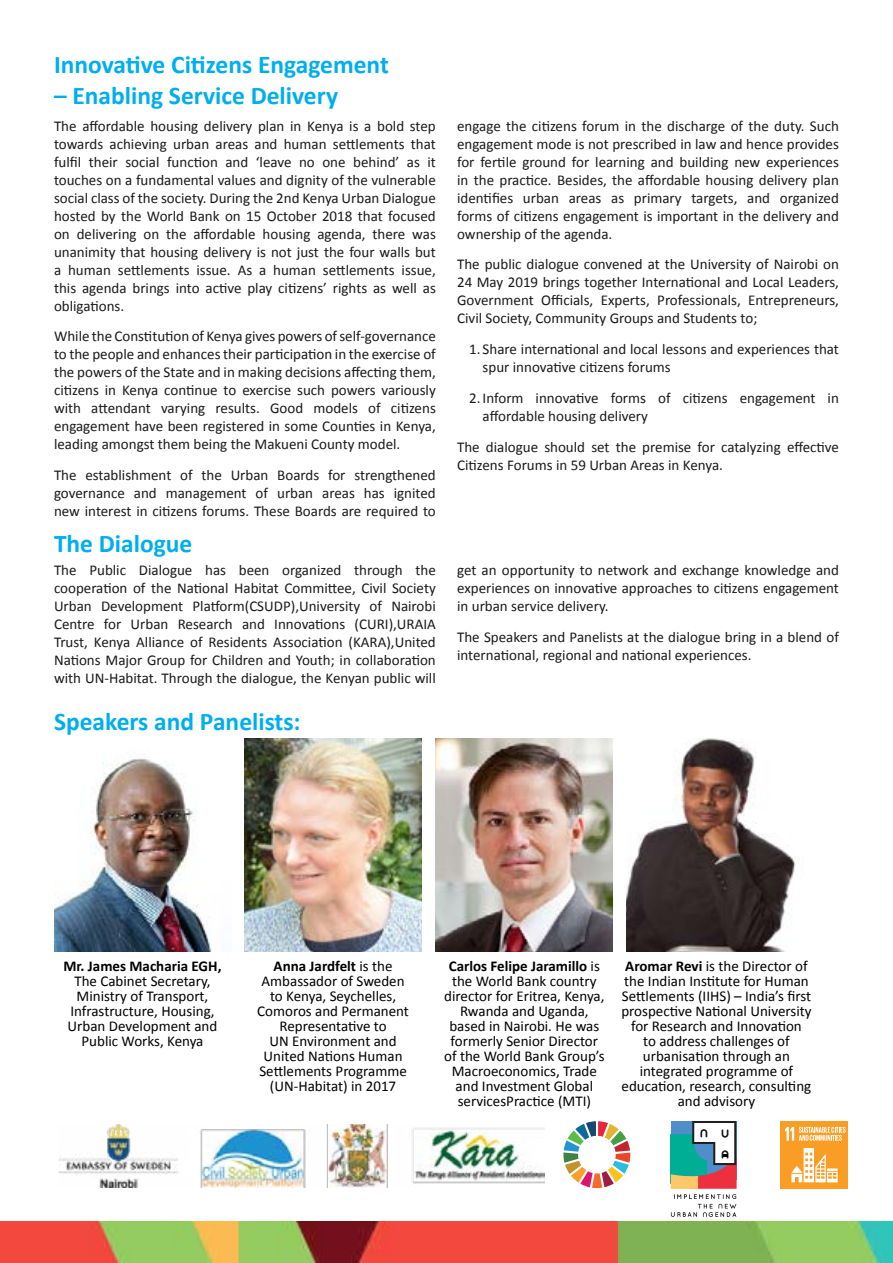
<style>
.page{position:relative;width:893px;height:1263px;background:#fff}
.page>*{position:absolute;margin:0;border:0;box-sizing:border-box;transform-origin:0 0}
.t1{font:700 25.5px "Calibri";color:#00aeef}
.t2{font:15px/18px "Calibri";color:#1a1a1a;text-align:justify}
.t3{font:15px/15px "Calibri";color:#000;text-align:center}
.t4{font:700 15px "Calibri";color:#000}
.s1{font-weight:700}
</style>
<div class="page">
<img style="left:0;top:1222px;width:893px;height:41px">
<img style="left:54px;top:758px;width:158px;height:194px">
<img style="left:245px;top:739px;width:177px;height:213px">
<img style="left:436px;top:739px;width:177px;height:213px">
<img style="left:627px;top:739px;width:169px;height:213px">
<svg style="left:671px;top:1194px;width:65px;height:23px"></svg>
<svg style="left:671px;top:1121px;width:65px;height:67px"></svg>
<svg style="left:563px;top:1121px;width:67px;height:67px"></svg>
<div style="left:780px;top:1121px;width:68px;height:68px;background:#f99d25"></div>
<svg style="left:791px;top:1148px;width:46px;height:34px"></svg>
<svg style="left:785px;top:1127px;width:61px;height:14px"></svg>
<img style="left:58px;top:1124px;width:486px;height:63px">
<h1 class="t1" style="left:54px;top:48px;width:336px">Innovative Citizens Engagement</h1>
<h1 class="t1" style="left:54px;top:79px;width:286px">– Enabling Service Delivery</h1>
<p class="t2" style="left:54px;top:117px;width:383px">The affordable housing delivery plan in Kenya is a bold step towards achieving urban areas and human settlements that fulfil their social function and ‘leave no one behind’ as it touches on a fundamental values and dignity of the vulnerable social class of the society. During the 2nd Kenya Urban Dialogue hosted by the World Bank on 15 October 2018 that focused on delivering on the affordable housing agenda, there was unanimity that housing delivery is not just the four walls but a human settlements issue. As a human settlements issue, this agenda brings into active play citizens’ rights as well as obligations.</p>
<p class="t2" style="left:54px;top:327px;width:383px">While the Constitution of Kenya gives powers of self-governance to the people and enhances their participation in the exercise of the powers of the State and in making decisions affecting them, citizens in Kenya continue to exercise such powers variously with attendant varying results. Good models of citizens engagement have been registered in some Counties in Kenya, leading amongst them being the Makueni County model.</p>
<p class="t2" style="left:54px;top:466px;width:383px">The establishment of the Urban Boards for strengthened governance and management of urban areas has ignited new interest in citizens forums. These Boards are required to</p>
<h1 class="t1" style="left:54px;top:528px;width:140px">The Dialogue</h1>
<p class="t2" style="left:457px;top:117px;width:383px">engage the citizens forum in the discharge of the duty. Such engagement mode is not prescribed in law and hence provides for fertile ground for learning and building new experiences in the practice. Besides, the affordable housing delivery plan identifies urban areas as primary targets, and organized forms of citizens engagement is important in the delivery and ownership of the agenda.</p>
<p class="t2" style="left:457px;top:255px;width:383px">The public dialogue convened at the University of Nairobi on 24 May 2019 brings together International and Local Leaders, Government Officials, Experts, Professionals, Entrepreneurs, Civil Society, Community Groups and Students to;</p>
<p class="t2" style="left:483px;top:340px;width:358px;text-indent:-13px">1. Share international and local lessons and experiences that spur innovative citizens forums</p>
<p class="t2" style="left:483px;top:389px;width:358px;text-indent:-13px">2. Inform innovative forms of citizens engagement in affordable housing delivery</p>
<p class="t2" style="left:457px;top:438px;width:383px">The dialogue should set the premise for catalyzing effective<br>Citizens Forums in 59 Urban Areas in Kenya.</p>
<p class="t2" style="left:54px;top:561px;width:383px">The Public Dialogue has been organized through the cooperation of the National Habitat Committee, Civil Society Urban Development Platform(CSUDP),University of Nairobi Centre for Urban Research and Innovations (CURI),URAIA Trust, Kenya Alliance of Residents Association (KARA),United Nations Major Group for Children and Youth; in collaboration with UN-Habitat. Through the dialogue, the Kenyan public will</p>
<p class="t2" style="left:457px;top:561px;width:383px">get an opportunity to network and exchange knowledge and experiences on innovative approaches to citizens engagement in urban service delivery.</p>
<p class="t2" style="left:457px;top:628px;width:383px">The Speakers and Panelists at the dialogue bring in a blend of international, regional and national experiences.</p>
<h1 class="t1" style="left:54px;top:706px;width:248px">Speakers and Panelists:</h1>
<p class="t4" style="left:63px;top:956px;width:160px">Mr. James Macharia EGH,</p>
<p class="t3" style="left:68px;top:974px;width:151px">The Cabinet Secretary,<br>Ministry of Transport,<br>Infrastructure, Housing,<br>Urban Development and<br>Public Works, Kenya</p>
<p class="t3" style="left:257px;top:959px;width:153px"><span class="s1">Anna Jardfelt</span> is the<br>Ambassador of Sweden to Kenya, Seychelles,<br>Comoros and Permanent<br>Representative to<br>UN Environment and<br>United Nations Human<br>Settlements Programme (UN-Habitat) in 2017</p>
<p class="t3" style="left:444px;top:959px;width:162px"><span class="s1">Carlos Felipe Jaramillo</span> is the World Bank country director for Eritrea, Kenya,<br>Rwanda and Uganda, based in Nairobi. He was formerly Senior Director of the World Bank Group’s<br>Macroeconomics, Trade and Investment Global servicesPractice (MTI)</p>
<p class="t3" style="left:621px;top:959px;width:192px"><span class="s1">Aromar Revi</span> is the Director of the Indian Institute for Human<br>Settlements (IIHS) – India’s first prospective National University for Research and Innovation<br>to address challenges of urbanisation through an integrated programme of education, research, consulting and advisory</p>
</div>
